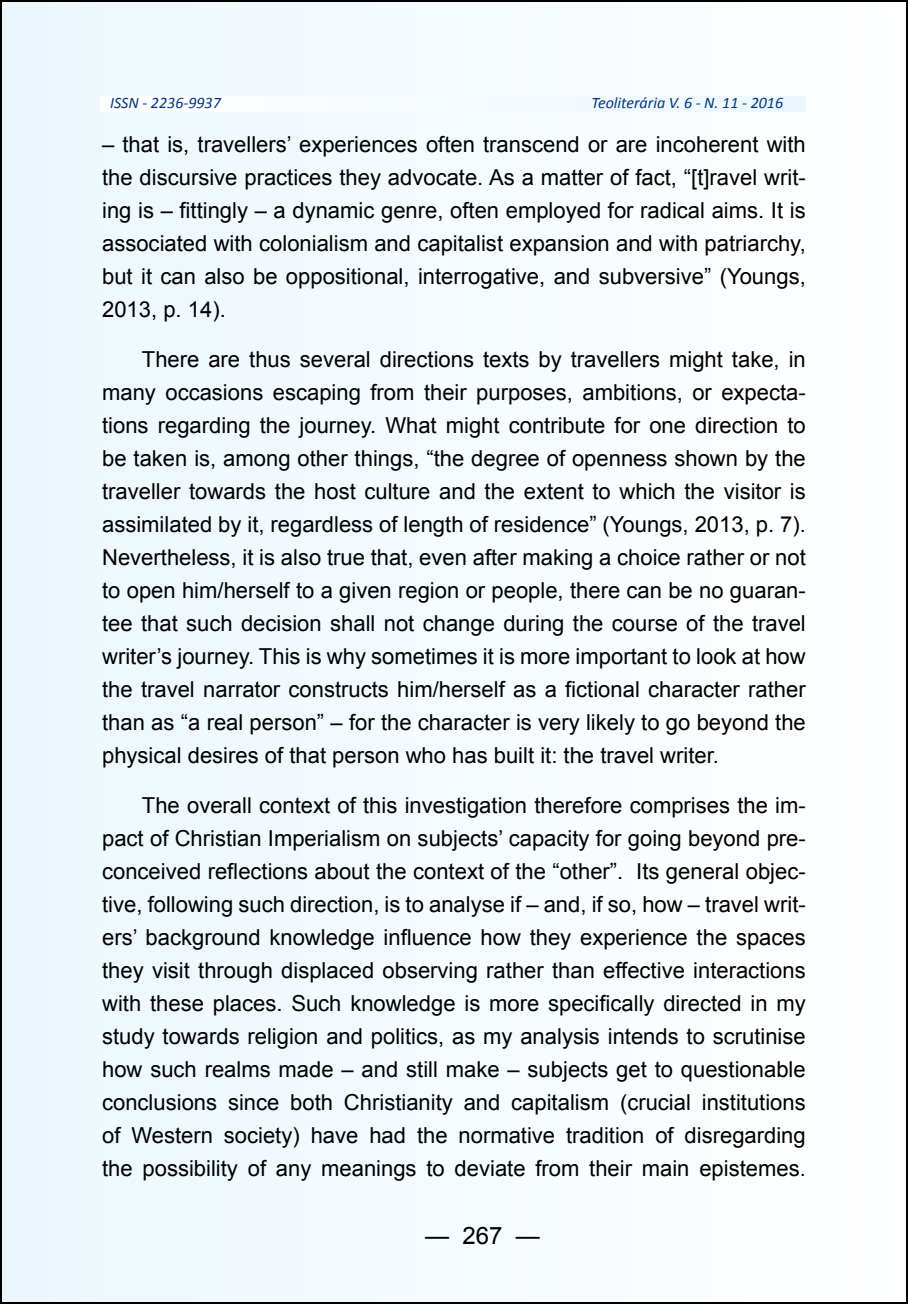
<style>
.page{position:relative;width:908px;height:1304px;background:#fff}
.page>*{position:absolute;margin:0;border:0;box-sizing:border-box;transform-origin:0 0}
.t1{font:24px "Arial";color:#000}
.t2{font:22px/33px "Arial";color:#000;text-align:justify}
.t3{font:italic 16px "Calibri";color:#003882}
</style>
<div class="page">
<div style="left:1px;top:1px;width:905px;height:1302px;background:#f5fbfe"></div>
<p class="t3" style="left:110px;top:93px;width:112px">ISSN - 2236-9937</p>
<p class="t3" style="left:591px;top:93px;width:193px">Teoliterária V. 6 - N. 11 - 2016</p>
<p class="t2" style="left:102px;top:128px;width:705px">– that is, travellers’ experiences often transcend or are incoherent with the discursive practices they advocate. As a matter of fact, “[t]ravel writ&shy;ing is – fittingly – a dynamic genre, often employed for radical aims. It is associated with colonialism and capitalist expansion and with patriarchy, but it can also be oppositional, interrogative, and subversive” (Youngs, 2013, p. 14).</p>
<p class="t2" style="left:102px;top:343px;width:704px;text-indent:40px">There are thus several directions texts by travellers might take, in many occasions escaping from their purposes, ambitions, or expecta&shy;tions regarding the journey. What might contribute for one direction to be taken is, among other things, “the degree of openness shown by the traveller towards the host culture and the extent to which the visitor is assimilated by it, regardless of length of residence” (Youngs, 2013, p. 7).<br>Nevertheless, it is also true that, even after making a choice rather or not to open him/herself to a given region or people, there can be no guaran&shy;tee that such decision shall not change during the course of the travel writer’s journey. This is why sometimes it is more important to look at how the travel narrator constructs him/herself as a fictional character rather than as “a real person” – for the character is very likely to go beyond the physical desires of that person who has built it: the travel writer.</p>
<p class="t2" style="left:102px;top:789px;width:704px;text-indent:40px">The overall context of this investigation therefore comprises the im&shy;pact of Christian Imperialism on subjects’ capacity for going beyond pre&shy;conceived reflections about the context of the “other”. Its general objec&shy;tive, following such direction, is to analyse if – and, if so, how – travel writ&shy;ers’ background knowledge influence how they experience the spaces they visit through displaced observing rather than effective interactions with these places. Such knowledge is more specifically directed in my study towards religion and politics, as my analysis intends to scrutinise how such realms made – and still make – subjects get to questionable conclusions since both Christianity and capitalism (crucial institutions of Western society) have had the normative tradition of disregarding the possibility of any meanings to deviate from their main epistemes.</p>
<p class="t1" style="left:425px;top:1219px;width:116px">— 267 —</p>
</div>
